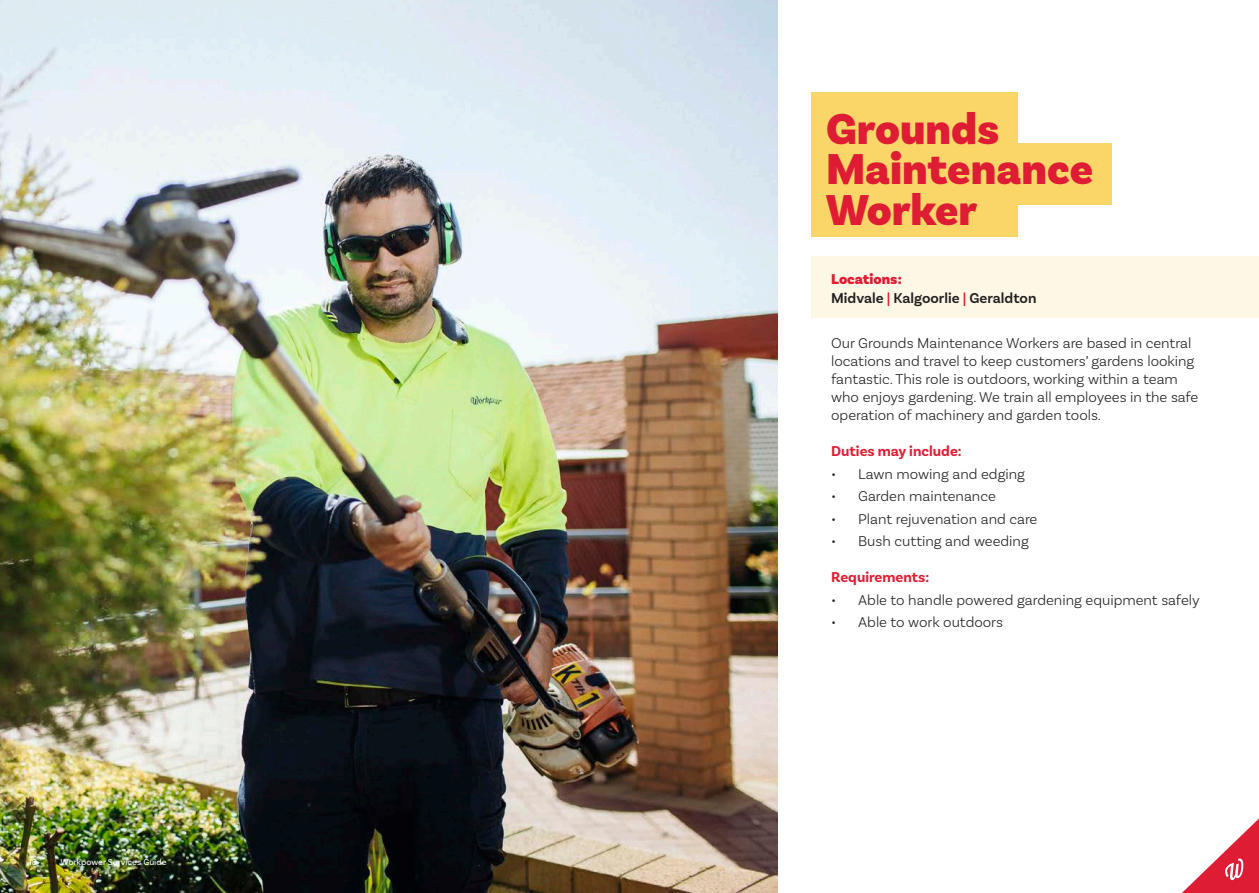
<style>
.page{position:relative;width:1259px;height:893px;background:#fff}
.page>*{position:absolute;margin:0;border:0;box-sizing:border-box;transform-origin:0 0}
.YELLOW_HEADER{font:900 45.3px/40.5px "Basic Sans";color:#de1d34}
.BODY_TEXT{font:300 15px/18px "Basic Sans";color:#231f20}
.BODY_TEXT-2{font:600 15px/19.5px "Basic Sans";color:#231f20}
.BODY_TEXT-3{font:700 15px "Basic Sans";color:#de1d34}
.t1{font:9px "Basic Sans";color:#fff}
.s1{font-weight:900;color:#de1d34}
.s2{color:#de1d34}
</style>
<div class="page">
<div style="left:918px;top:143px;width:194px;height:61px;background:#fad668"></div>
<div style="left:812px;top:93px;width:206px;height:144px;background:#fad668"></div>
<img style="left:0;top:0;width:777px;height:893px">
<div style="left:812px;top:256px;width:447px;height:61px;background:#fdf8e6"></div>
<svg style="left:1182px;top:818px;width:77px;height:75px"></svg>
<p class="t1" style="left:28px;top:857px;width:10px">18</p>
<p class="t1" style="left:60px;top:857px;width:107px">Workpower Services Guide</p>
<p class="YELLOW_HEADER" style="left:826px;top:110px;width:269px">Grounds<br>Maintenance<br>Worker</p>
<p class="BODY_TEXT-2" style="left:831px;top:269px;width:207px"><span class="s1">Locations:<br></span>Midvale <span class="s2">|</span> Kalgoorlie <span class="s2">|</span> Geraldton</p>
<p class="BODY_TEXT" style="left:831px;top:334px;width:369px">Our Grounds Maintenance Workers are based in central locations and travel to keep customers’ gardens looking fantastic. This role is outdoors, working within a team who enjoys gardening. We train all employees in the safe operation of machinery and garden tools.</p>
<p class="BODY_TEXT-3" style="left:831px;top:442px;width:132px">Duties may include:</p>
<p class="BODY_TEXT" style="left:831px;top:464px;width:195px">• Lawn mowing and edging</p>
<p class="BODY_TEXT" style="left:831px;top:487px;width:166px">• Garden maintenance</p>
<p class="BODY_TEXT" style="left:831px;top:509px;width:208px">• Plant rejuvenation and care</p>
<p class="BODY_TEXT" style="left:831px;top:532px;width:199px">• Bush cutting and weeding</p>
<p class="BODY_TEXT-3" style="left:831px;top:568px;width:100px">Requirements:</p>
<p class="BODY_TEXT" style="left:831px;top:590px;width:370px">• Able to handle powered gardening equipment safely</p>
<p class="BODY_TEXT" style="left:831px;top:613px;width:173px">• Able to work outdoors</p>
</div>
